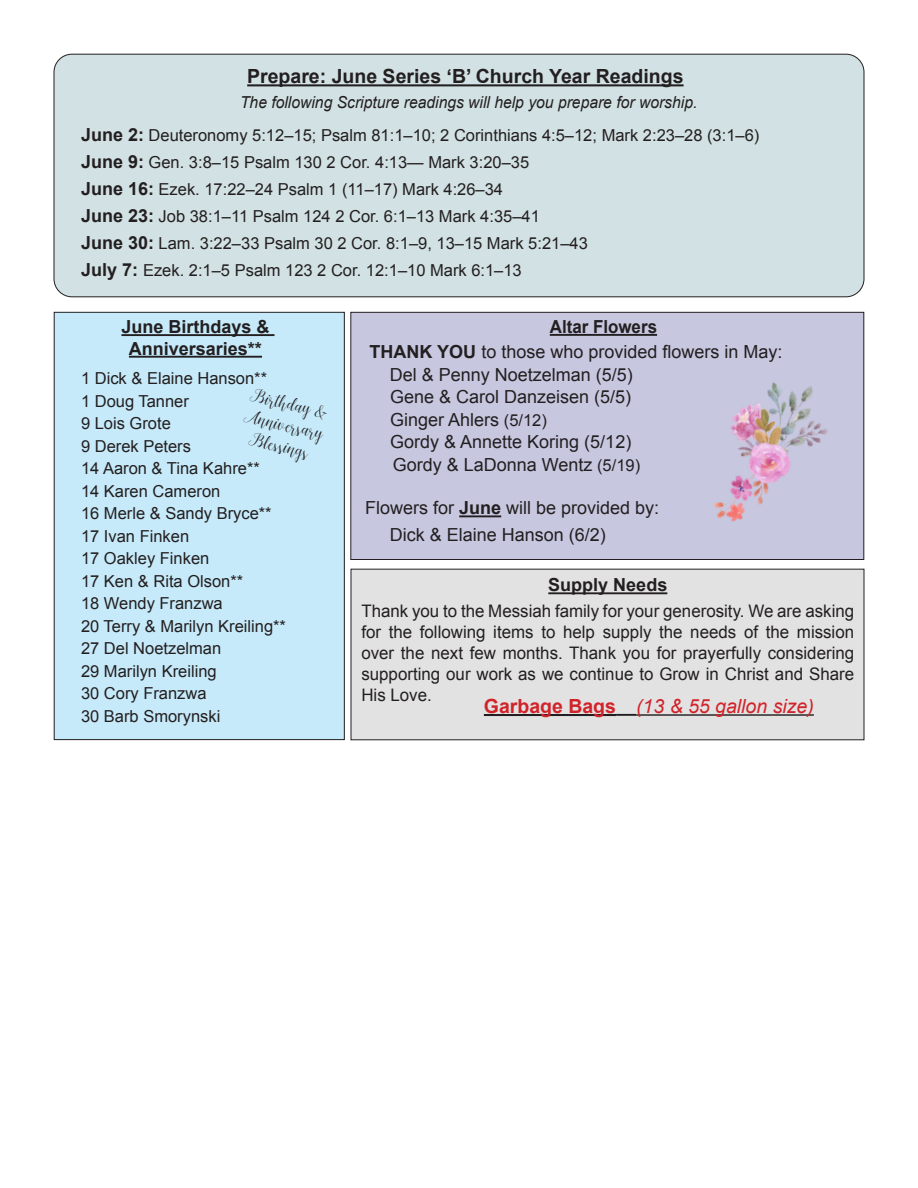
<style>
.page{position:relative;width:918px;height:1188px;background:#fff}
.page>*{position:absolute;margin:0;border:0;box-sizing:border-box;transform-origin:0 0}
.t1{font:700 19.5px "Arial";color:#231f20}
.t2{font:italic 19.5px "Arial";color:#d1232a}
.t3{font:18px "Arial";color:#231f20}
.t4{font:700 18px/21.6px "Arial";color:#231f20;text-align:center}
.t5{font:700 18px "Arial";color:#231f20;scale:.94 1}
.t6{font:17.25px/21px "Arial";color:#231f20;text-align:justify}
.t7{font:16.5px "Arial";color:#231f20}
.t8{font:italic 16.5px "Arial";color:#231f20;scale:.95 1}
.t9{font:16.2px/21.6px "Bigshine Script";color:#231f20;text-align:center;scale:1.04 1}
.s1{font-weight:700;font-size:18px}
.s2{font-weight:700}
.s3{font-size:16.5px}
.s4{font-weight:700;font-style:normal}
</style>
<div class="page">
<div style="left:54px;top:54px;width:810px;height:243px;background:#d2e1e3;border-radius:18px"></div>
<div style="left:54px;top:54px;width:810px;height:243px;border:1px solid #231f20;border-radius:18px"></div>
<hr style="left:247px;top:84px;width:437px;height:2px;background:#231f20">
<div style="left:351px;top:312px;width:513px;height:248px;background:#c7c7e0"></div>
<div style="left:351px;top:312px;width:513px;height:248px;border:1px solid #231f20"></div>
<hr style="left:550px;top:334px;width:107px;height:2px;background:#231f20">
<hr style="left:459px;top:515px;width:42px;height:2px;background:#231f20">
<img style="left:713px;top:355px;width:152px;height:192px">
<div style="left:54px;top:312px;width:290px;height:428px;background:#c6eafa"></div>
<div style="left:54px;top:312px;width:291px;height:428px;border:1px solid #231f20"></div>
<hr style="left:121px;top:334px;width:153px;height:2px;background:#231f20">
<hr style="left:129px;top:356px;width:133px;height:2px;background:#231f20">
<div style="left:351px;top:569px;width:513px;height:171px;background:#e2e2e2;border:1px solid #222"></div>
<hr style="left:548px;top:592px;width:119px;height:2px;background:#231f20">
<hr style="left:484px;top:714px;width:132px;height:2px;background:#231f20">
<hr style="left:616px;top:714px;width:20px;height:2px;background:#231f20">
<hr style="left:636px;top:714px;width:178px;height:2px;background:#231f20">
<p class="t1" style="left:247px;top:64px;width:438px">Prepare: June Series ‘B’ Church Year Readings</p>
<p class="t8" style="left:240px;top:91px;width:483px">The following Scripture readings will help you prepare for worship.</p>
<p class="t7" style="left:81px;top:124px;width:680px"><span class="s1">June 2:</span> Deuteronomy 5:12–15; Psalm 81:1–10; 2 Corinthians 4:5–12; Mark 2:23–28 (3:1–6)</p>
<p class="t7" style="left:81px;top:151px;width:450px"><span class="s1">June 9:</span> Gen. 3:8–15 Psalm 130 2 Cor. 4:13— Mark 3:20–35</p>
<p class="t7" style="left:81px;top:178px;width:424px"><span class="s1">June 16:</span> Ezek. 17:22–24 Psalm 1 (11–17) Mark 4:26–34</p>
<p class="t7" style="left:81px;top:205px;width:460px"><span class="s1">June 23:</span> Job 38:1–11 Psalm 124 2 Cor. 6:1–13 Mark 4:35–41</p>
<p class="t7" style="left:81px;top:232px;width:508px"><span class="s1">June 30:</span> Lam. 3:22–33 Psalm 30 2 Cor. 8:1–9, 13–15 Mark 5:21–43</p>
<p class="t7" style="left:81px;top:259px;width:442px"><span class="s1">July 7:</span> Ezek. 2:1–5 Psalm 123 2 Cor. 12:1–10 Mark 6:1–13</p>
<p class="t4" style="left:121px;top:317px;width:150px">June Birthdays &amp;<br>Anniversaries**</p>
<p class="t7" style="left:81px;top:368px;width:188px">1 Dick &amp; Elaine Hanson**</p>
<p class="t7" style="left:81px;top:390px;width:109px">1 Doug Tanner</p>
<p class="t7" style="left:81px;top:413px;width:91px">9 Lois Grote</p>
<p class="t7" style="left:81px;top:435px;width:112px">9 Derek Peters</p>
<p class="t7" style="left:81px;top:458px;width:180px">14 Aaron &amp; Tina Kahre**</p>
<p class="t7" style="left:81px;top:480px;width:141px">14 Karen Cameron</p>
<p class="t7" style="left:81px;top:503px;width:192px">16 Merle &amp; Sandy Bryce**</p>
<p class="t7" style="left:81px;top:525px;width:110px">17 Ivan Finken</p>
<p class="t7" style="left:81px;top:548px;width:130px">17 Oakley Finken</p>
<p class="t7" style="left:81px;top:570px;width:164px">17 Ken &amp; Rita Olson**</p>
<p class="t7" style="left:81px;top:593px;width:143px">18 Wendy Franzwa</p>
<p class="t7" style="left:81px;top:615px;width:207px">20 Terry &amp; Marilyn Kreiling**</p>
<p class="t7" style="left:81px;top:638px;width:142px">27 Del Noetzelman</p>
<p class="t7" style="left:81px;top:660px;width:137px">29 Marilyn Kreiling</p>
<p class="t7" style="left:81px;top:683px;width:127px">30 Cory Franzwa</p>
<p class="t7" style="left:81px;top:705px;width:141px">30 Barb Smorynski</p>
<p class="t9" style="left:252px;top:385px;width:79px;rotate:13deg">Birthday &amp;<br>Anniversary<br>Bless ings</p>
<p class="t5" style="left:550px;top:315px;width:116px">Altar Flowers</p>
<p class="t3" style="left:370px;top:340px;width:414px"><span class="s2">THANK YOU</span> to those who provided flowers in May:</p>
<p class="t3" style="left:390px;top:363px;width:245px">Del &amp; Penny Noetzelman (5/5)</p>
<p class="t3" style="left:390px;top:385px;width:243px">Gene &amp; Carol Danzeisen (5/5)</p>
<p class="t3" style="left:390px;top:408px;width:158px">Ginger Ahlers <span class="s3">(5/12)</span></p>
<p class="t3" style="left:390px;top:430px;width:243px">Gordy &amp; Annette Koring (5/12)</p>
<p class="t3" style="left:393px;top:453px;width:249px">Gordy &amp; LaDonna Wentz <span class="s3">(5/19)</span></p>
<p class="t3" style="left:365px;top:496px;width:296px">Flowers for <span class="s2">June</span> will be provided by:</p>
<p class="t3" style="left:390px;top:523px;width:218px">Dick &amp; Elaine Hanson (6/2)</p>
<p class="t4" style="left:548px;top:575px;width:121px">Supply Needs</p>
<p class="t6" style="left:361px;top:601px;width:494px">Thank you to the Messiah family for your generosity. We are asking for the following items to help supply the needs of the mission over the next few months. Thank you for prayerfully considering supporting our work as we continue to Grow in Christ and Share His Love.</p>
<p class="t2" style="left:484px;top:693px;width:331px"><span class="s4">Garbage Bags</span> (13 &amp; 55 gallon size)</p>
</div>
